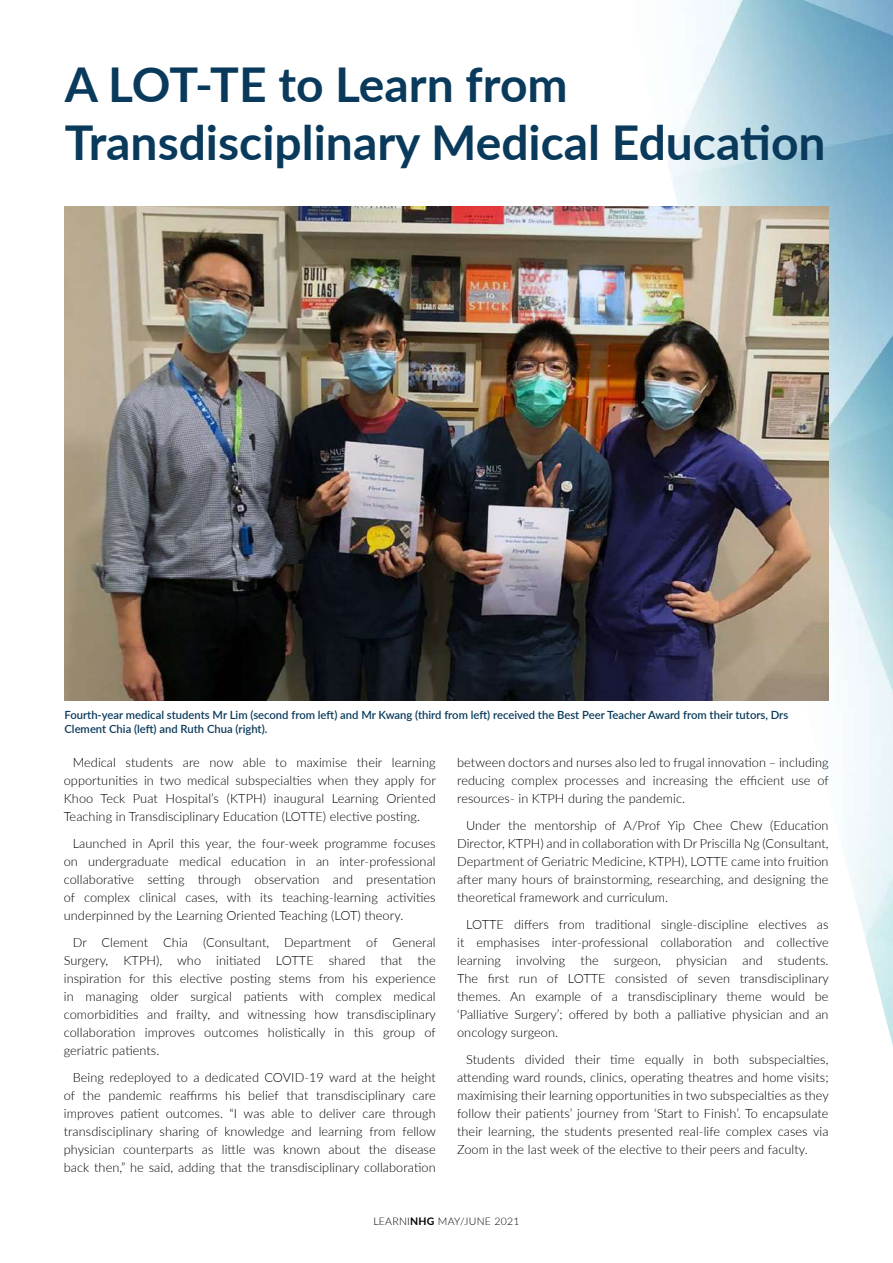
<style>
.page{position:relative;width:893px;height:1263px;background:#fff}
.page>*{position:absolute;margin:0;border:0;box-sizing:border-box;transform-origin:0 0}
.t1{font:700 48px/57.6px "Lato";color:#093a5b}
.t2{font:300 12.75px/18px "Lato";letter-spacing:.005em;color:#000;text-align:justify}
.t3{font:600 11.25px/14.2px "Lato";color:#093a5b}
.t4{font:300 10.5px "Lato";letter-spacing:.025em;color:#000}
.s1{font-weight:700}
</style>
<div class="page">
<img style="left:625px;top:0;width:268px;height:1046px">
<img style="left:64px;top:207px;width:765px;height:493px">
<h1 class="t1" style="left:65px;top:54px;width:762px">A LOT-TE to Learn from<br>Transdisciplinary Medical Education</h1>
<p class="t3" style="left:64px;top:707px;width:725px">Fourth-year medical students Mr Lim (second from left) and Mr Kwang (third from left) received the Best Peer Teacher Award from their tutors, Drs<br>Clement Chia (left) and Ruth Chua (right).</p>
<p class="t2" style="left:457px;top:753px;width:373px">between doctors and nurses also led to frugal innovation – including reducing complex processes and increasing the efficient use of resources- in KTPH during the pandemic.</p>
<p class="t2" style="left:457px;top:816px;width:373px;text-indent:9px">Under the mentorship of A/Prof Yip Chee Chew (Education Director, KTPH) and in collaboration with Dr Priscilla Ng (Consultant, Department of Geriatric Medicine, KTPH), LOTTE came into fruition after many hours of brainstorming, researching, and designing the theoretical framework and curriculum.</p>
<p class="t2" style="left:457px;top:915px;width:373px;text-indent:9px">LOTTE differs from traditional single-discipline electives as it emphasises inter-professional collaboration and collective learning involving the surgeon, physician and students.<br>The first run of LOTTE consisted of seven transdisciplinary themes. An example of a transdisciplinary theme would be ‘Palliative Surgery’; offered by both a palliative physician and an oncology surgeon.</p>
<p class="t2" style="left:457px;top:1050px;width:373px;text-indent:9px">Students divided their time equally in both subspecialties, attending ward rounds, clinics, operating theatres and home visits; maximising their learning opportunities in two subspecialties as they follow their patients’ journey from ‘Start to Finish’. To encapsulate their learning, the students presented real-life complex cases via Zoom in the last week of the elective to their peers and faculty.</p>
<p class="t2" style="left:64px;top:753px;width:374px;text-indent:9px">Medical students are now able to maximise their learning opportunities in two medical subspecialties when they apply for Khoo Teck Puat Hospital’s (KTPH) inaugural Learning Oriented Teaching in Transdisciplinary Education (LOTTE) elective posting.</p>
<p class="t2" style="left:64px;top:834px;width:373px;text-indent:9px">Launched in April this year, the four-week programme focuses on undergraduate medical education in an inter-professional collaborative setting through observation and presentation of complex clinical cases, with its teaching-learning activities underpinned by the Learning Oriented Teaching (LOT) theory.</p>
<p class="t2" style="left:64px;top:933px;width:374px;text-indent:9px">Dr Clement Chia (Consultant, Department of General Surgery, KTPH), who initiated LOTTE shared that the inspiration for this elective posting stems from his experience in managing older surgical patients with complex medical comorbidities and frailty, and witnessing how transdisciplinary collaboration improves outcomes holistically in this group of geriatric patients.</p>
<p class="t2" style="left:64px;top:1068px;width:374px;text-indent:9px">Being redeployed to a dedicated COVID-19 ward at the height of the pandemic reaffirms his belief that transdisciplinary care improves patient outcomes. “I was able to deliver care through transdisciplinary sharing of knowledge and learning from fellow physician counterparts as little was known about the disease back then,” he said, adding that the transdisciplinary collaboration</p>
<p class="t4" style="left:373px;top:1214px;width:148px">LEARNI<span class="s1">NHG</span> MAY/JUNE 2021</p>
</div>
